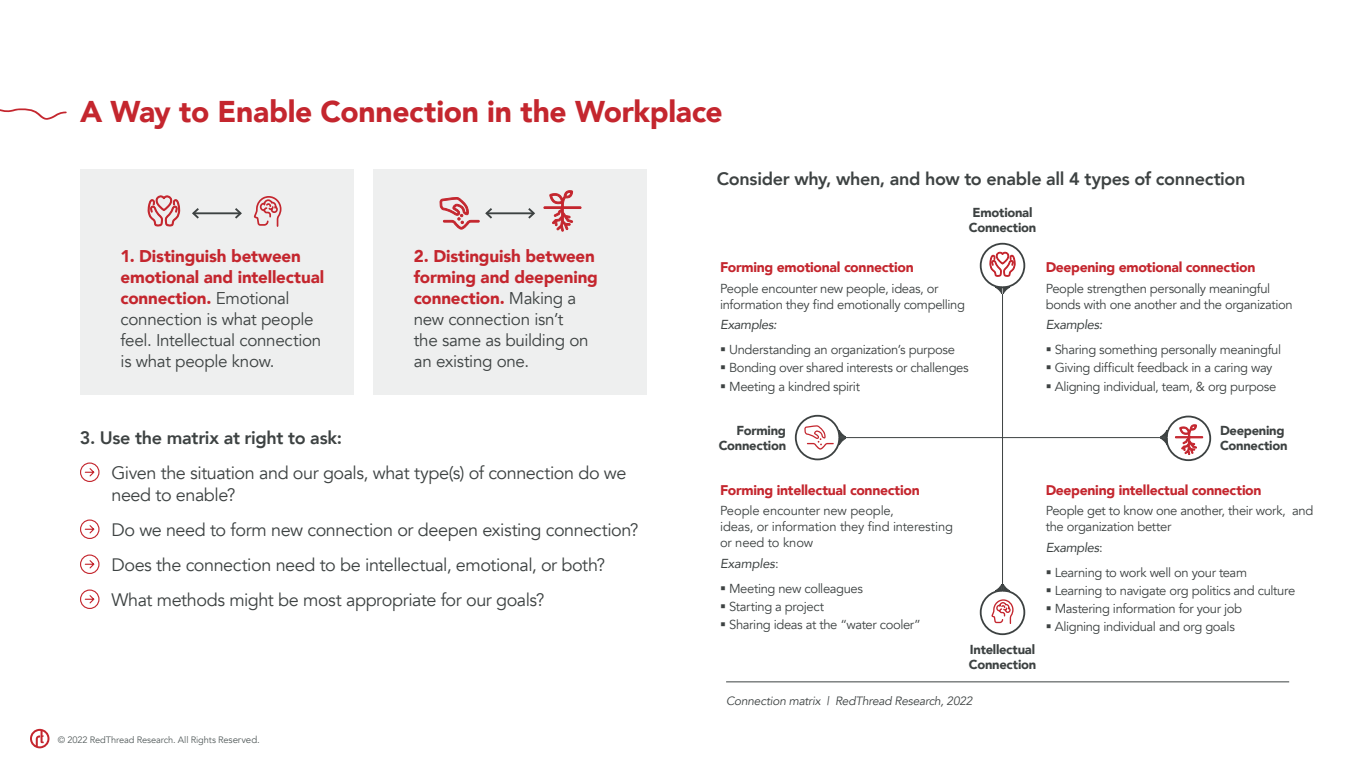
<style>
.page{position:relative;width:1366px;height:768px;background:#fff}
.page>*{position:absolute;margin:0;border:0;box-sizing:border-box;transform-origin:0 0}
.t1{font:900 30px "Avenir";letter-spacing:-.01em;color:#c4262e}
.t2{font:18px/35px "Avenir";letter-spacing:-.025em;color:#3d4242}
.t3{font:800 18px "Avenir";letter-spacing:-.02em;color:#3d4242}
.t4{font:17px/21px "Avenir";letter-spacing:-.02em;color:#3d4242}
.t5{font:900 14px "Avenir";letter-spacing:-.02em;color:#c4262e}
.t6{font:13px/16px "Avenir";letter-spacing:-.03em;color:#3d4242}
.t7{font:900 13px/15px "Avenir";letter-spacing:-.02em;color:#3d4242}
.t8{font:italic 13px "Avenir";letter-spacing:-.025em;color:#3d4242}
.t9{font:italic 12px "Avenir";letter-spacing:-.025em;color:#3d4242}
.t10{font:9.3px "Avenir";letter-spacing:-.015em;color:#545c5c}
.s1{font-weight:900;color:#c4262e}
.s2{font-size:9.7px}
.s3{font-style:normal}
</style>
<div class="page">
<svg style="left:30px;top:729px;width:20px;height:19px"></svg>
<div style="left:80px;top:169px;width:274px;height:225px;background:#eeefef"></div>
<div style="left:373px;top:169px;width:274px;height:225px;background:#eeefef"></div>
<svg style="left:0;top:108px;width:67px;height:12px"></svg>
<svg style="left:80px;top:462px;width:20px;height:20px"></svg>
<svg style="left:80px;top:519px;width:20px;height:20px"></svg>
<svg style="left:80px;top:554px;width:20px;height:20px"></svg>
<svg style="left:80px;top:589px;width:20px;height:20px"></svg>
<hr style="left:193px;top:212px;width:48px;height:2px;background:#3d4242">
<svg style="left:192px;top:208px;width:9px;height:11px"></svg>
<svg style="left:233px;top:208px;width:9px;height:11px"></svg>
<hr style="left:487px;top:212px;width:47px;height:2px;background:#3d4242">
<svg style="left:526px;top:208px;width:9px;height:11px"></svg>
<svg style="left:544px;top:191px;width:37px;height:40px"></svg>
<svg style="left:253px;top:196px;width:29px;height:31px"></svg>
<svg style="left:148px;top:195px;width:32px;height:32px"></svg>
<svg style="left:440px;top:197px;width:54px;height:32px"></svg>
<hr style="left:1002px;top:294px;width:1px;height:143px;background:#3d4242">
<hr style="left:1002px;top:437px;width:1px;height:157px;background:#3d4242">
<div style="left:980px;top:243px;width:45px;height:45px;border:2px solid #3d4242;border-radius:50%"></div>
<svg style="left:994px;top:286px;width:17px;height:8px"></svg>
<div style="left:981px;top:591px;width:43px;height:43px;background:#fff;border-radius:50%"></div>
<div style="left:980px;top:590px;width:45px;height:45px;border:2px solid #3d4242;border-radius:50%"></div>
<svg style="left:994px;top:584px;width:17px;height:8px"></svg>
<hr style="left:806px;top:437px;width:197px;height:1px;background:#3d4242">
<hr style="left:1002px;top:437px;width:196px;height:1px;background:#3d4242">
<div style="left:795px;top:415px;width:45px;height:45px;border:2px solid #3d4242;border-radius:50%"></div>
<svg style="left:1167px;top:417px;width:43px;height:43px"></svg>
<div style="left:1166px;top:416px;width:45px;height:45px;border:2px solid #3d4242;border-radius:50%"></div>
<svg style="left:1160px;top:429px;width:8px;height:17px"></svg>
<svg style="left:991px;top:599px;width:23px;height:37px"></svg>
<svg style="left:989px;top:251px;width:27px;height:26px"></svg>
<svg style="left:1175px;top:425px;width:28px;height:30px"></svg>
<hr style="left:726px;top:682px;width:563px;height:1px;background:#3d4242">
<svg style="left:804px;top:425px;width:43px;height:25px"></svg>
<h1 class="t1" style="left:80px;top:86px;width:644px">A Way to Enable Connection in the Workplace</h1>
<h2 class="t3" style="left:717px;top:165px;width:530px">Consider why, when, and how to enable all 4 types of connection</h2>
<h3 class="t4" style="left:121px;top:246px;width:205px"><span class="s1">1. Distinguish between emotional and intellectual connection.</span> Emotional connection is what people feel. Intellectual connection is what people know.</h3>
<h3 class="t4" style="left:414px;top:246px;width:186px"><span class="s1">2. Distinguish between forming and deepening connection.</span> Making a new connection isn’t<br>the same as building on an existing one.</h3>
<h2 class="t3" style="left:80px;top:424px;width:264px">3. Use the matrix at right to ask:</h2>
<h2 class="t2" style="left:112px;top:462px;width:516px;line-height:22px">Given the situation and our goals, what type(s) of connection do we need to enable?</h2>
<h2 class="t2" style="left:112px;top:513px;width:529px">Do we need to form new connection or deepen existing connection?<br>Does the connection need to be intellectual, emotional, or both?<br>What methods might be most appropriate for our goals?</h2>
<p class="t10" style="left:58px;top:734px;width:203px">© 2022 RedThread Research. All Rights Re<span class="s2">served.</span></p>
<p class="t7" style="left:969px;top:205px;width:69px">Emotional<br>Connection</p>
<p class="t5" style="left:720px;top:255px;width:195px">Forming emotional connection</p>
<p class="t6" style="left:720px;top:280px;width:246px">People encounter new people, ideas, or information they find emotionally compelling</p>
<p class="t8" style="left:720px;top:317px;width:58px">Examples:</p>
<p class="t6" style="left:720px;top:342px;width:236px">▪ Understanding an organization’s purpose</p>
<p class="t6" style="left:720px;top:360px;width:250px">▪ Bonding over shared interests or challenges</p>
<p class="t6" style="left:720px;top:378px;width:141px">▪ Meeting a kindred spirit</p>
<p class="t5" style="left:1046px;top:255px;width:211px">Deepening emotional connection</p>
<p class="t6" style="left:1046px;top:280px;width:248px">People strengthen personally meaningful bonds with one another and the organization</p>
<p class="t8" style="left:1046px;top:317px;width:58px">Examples:</p>
<p class="t6" style="left:1046px;top:342px;width:237px">▪ Sharing something personally meaningful</p>
<p class="t6" style="left:1046px;top:360px;width:228px">▪ Giving difficult feedback in a caring way</p>
<p class="t6" style="left:1046px;top:378px;width:232px">▪ Aligning individual, team, &amp; org purpose</p>
<p class="t7" style="left:719px;top:423px;width:69px;text-align:right">Forming<br>Connection</p>
<p class="t7" style="left:1220px;top:423px;width:69px">Deepening<br>Connection</p>
<p class="t5" style="left:720px;top:478px;width:201px">Forming intellectual connection</p>
<p class="t6" style="left:720px;top:503px;width:234px">People encounter new people,<br>ideas, or information they find interesting or need to know</p>
<p class="t8" style="left:720px;top:555px;width:60px">Examples<span class="s3">:</span></p>
<p class="t6" style="left:720px;top:581px;width:144px">▪ Meeting new colleagues</p>
<p class="t6" style="left:720px;top:599px;width:105px">▪ Starting a project</p>
<p class="t6" style="left:720px;top:617px;width:202px">▪ Sharing ideas at the “water cooler”</p>
<p class="t7" style="left:969px;top:642px;width:69px">Intellectual<br>Connection</p>
<p class="t5" style="left:1046px;top:478px;width:217px">Deepening intellectual connection</p>
<p class="t6" style="left:1046px;top:503px;width:269px">People get to know one another, their work, and the organization better</p>
<p class="t8" style="left:1046px;top:539px;width:58px">Examples<span class="s3">:</span></p>
<p class="t6" style="left:1046px;top:565px;width:203px">▪ Learning to work well on your team</p>
<p class="t6" style="left:1046px;top:583px;width:251px">▪ Learning to navigate org politics and culture</p>
<p class="t6" style="left:1046px;top:601px;width:198px">▪ Mastering information for your job</p>
<p class="t6" style="left:1046px;top:619px;width:191px">▪ Aligning individual and org goals</p>
<p class="t9" style="left:726px;top:694px;width:248px">Connection matrix | RedThread Research, 2022</p>
</div>
